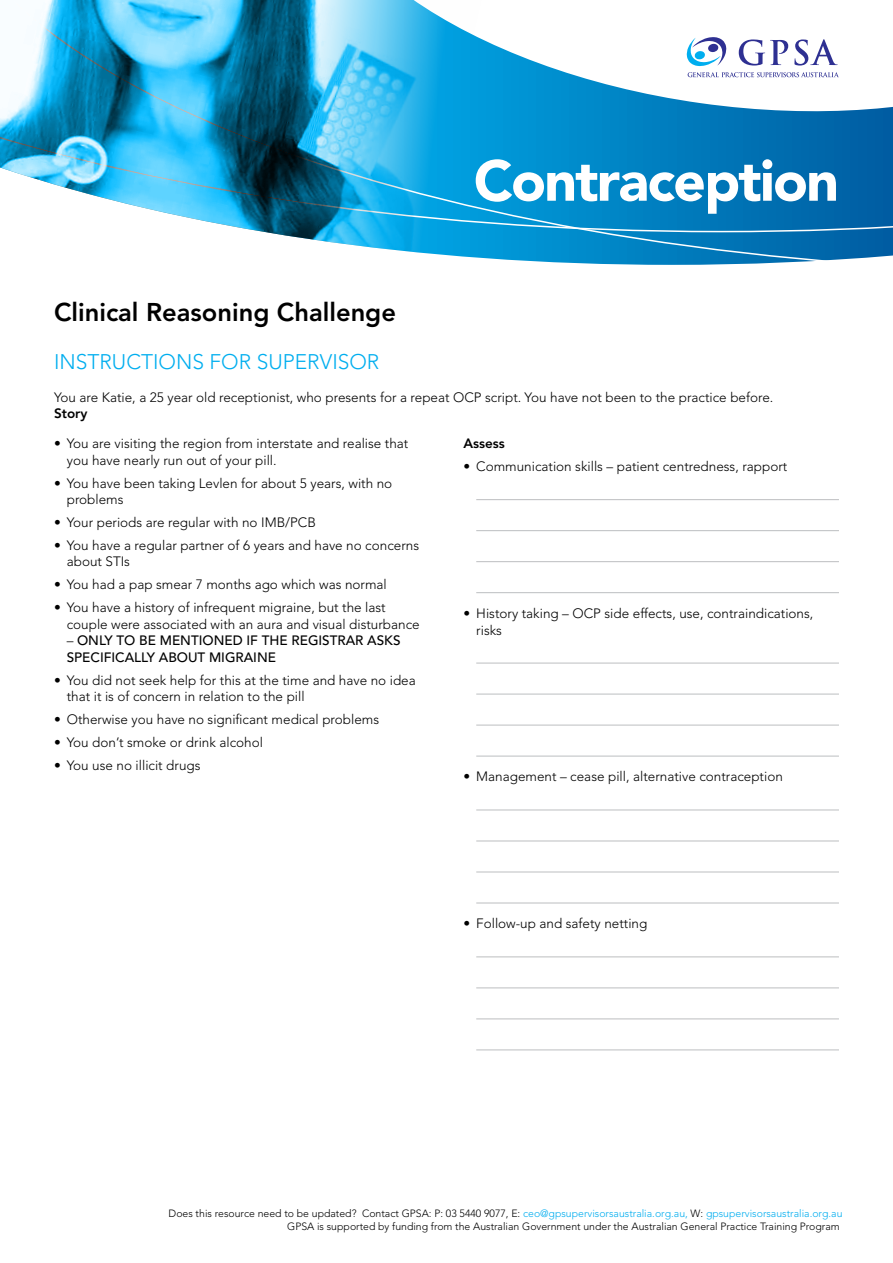
<style>
.page{position:relative;width:893px;height:1263px;background:#fff}
.page>*{position:absolute;margin:0;border:0;box-sizing:border-box;transform-origin:0 0}
.t1{font:900 57.15px "Avenir";letter-spacing:-.03em;color:#fff}
.t2{font:800 25.5px "Avenir LT Std";color:#000}
.t3{font:300 21px "Avenir";color:#00aeef}
.t4{font:300 13.5px/16.5px "Avenir";color:#000}
.t5{font:500 13.5px/16.5px "Avenir";color:#000}
.t6{font:800 13.5px "Avenir";color:#000}
.t7{font:300 10.5px/13.5px "Avenir";color:#000;text-align:right}
.s1{font-weight:300}
.s2{color:#00adef}
</style>
<div class="page">
<svg style="left:485px;top:232px;width:408px;height:33px;background:#1c8ac4"></svg>
<svg style="left:485px;top:40px;width:408px;height:192px"></svg>
<img style="left:0;top:0;width:485px;height:259px">
<svg style="left:687px;top:37px;width:39px;height:29px"></svg>
<svg style="left:688px;top:72px;width:151px;height:5px"></svg>
<svg style="left:739px;top:39px;width:49px;height:27px"></svg>
<svg style="left:794px;top:39px;width:44px;height:27px"></svg>
<hr style="left:476px;top:499px;width:363px;height:1px;background:#bcbec0">
<hr style="left:476px;top:530px;width:363px;height:1px;background:#bcbec0">
<hr style="left:476px;top:561px;width:363px;height:1px;background:#bcbec0">
<hr style="left:476px;top:592px;width:363px;height:1px;background:#bcbec0">
<hr style="left:476px;top:663px;width:363px;height:1px;background:#bcbec0">
<hr style="left:476px;top:694px;width:363px;height:1px;background:#bcbec0">
<hr style="left:476px;top:725px;width:363px;height:1px;background:#bcbec0">
<hr style="left:476px;top:756px;width:363px;height:1px;background:#bcbec0">
<hr style="left:476px;top:810px;width:363px;height:1px;background:#bcbec0">
<hr style="left:476px;top:841px;width:363px;height:1px;background:#bcbec0">
<hr style="left:476px;top:872px;width:363px;height:1px;background:#bcbec0">
<hr style="left:476px;top:903px;width:363px;height:1px;background:#bcbec0">
<hr style="left:476px;top:956px;width:363px;height:1px;background:#bcbec0">
<hr style="left:476px;top:987px;width:363px;height:1px;background:#bcbec0">
<hr style="left:476px;top:1018px;width:363px;height:1px;background:#bcbec0">
<hr style="left:476px;top:1049px;width:363px;height:1px;background:#bcbec0">
<h1 class="t1" style="left:474px;top:146px;width:367px">Contraception</h1>
<h2 class="t2" style="left:54px;top:297px;width:343px">Clinical Reasoning Challenge</h2>
<h3 class="t3" style="left:54px;top:349px;width:327px">INSTRUCTIONS FOR SUPERVISOR</h3>
<p class="t4" style="left:54px;top:389px;width:721px">You are Katie, a 25 year old receptionist, who presents for a repeat OCP script. You have not been to the practice before.</p>
<p class="t6" style="left:54px;top:406px;width:35px">Story</p>
<p class="t4" style="left:67px;top:435px;width:343px;text-indent:-13px">• You are visiting the region from interstate and realise that you have nearly run out of your pill.</p>
<p class="t4" style="left:67px;top:475px;width:327px;text-indent:-13px">• You have been taking Levlen for about 5 years, with no problems</p>
<p class="t4" style="left:54px;top:514px;width:263px">• Your periods are regular with no IMB/PCB</p>
<p class="t4" style="left:67px;top:537px;width:354px;text-indent:-13px">• You have a regular partner of 6 years and have no concerns about STIs</p>
<p class="t4" style="left:54px;top:576px;width:334px">• You had a pap smear 7 months ago which was normal</p>
<p class="t4" style="left:67px;top:599px;width:354px;text-indent:-13px">• You have a history of infrequent migraine, but the last couple were associated with an aura and visual disturbance</p>
<p class="t5" style="left:67px;top:633px;width:335px"><span class="s1">–</span> ONLY TO BE MENTIONED IF THE REGISTRAR ASKS<br>SPECIFICALLY ABOUT MIGRAINE</p>
<p class="t4" style="left:67px;top:672px;width:350px;text-indent:-13px">• You did not seek help for this at the time and have no idea that it is of concern in relation to the pill</p>
<p class="t4" style="left:54px;top:711px;width:327px">• Otherwise you have no significant medical problems</p>
<p class="t4" style="left:54px;top:734px;width:210px">• You don’t smoke or drink alcohol</p>
<p class="t4" style="left:54px;top:757px;width:148px">• You use no illicit drugs</p>
<p class="t6" style="left:463px;top:436px;width:43px">Assess</p>
<p class="t4" style="left:463px;top:458px;width:325px">• Communication skills – patient centredness, rapport</p>
<p class="t4" style="left:476px;top:605px;width:339px;text-indent:-13px">• History taking – OCP side effects, use, contraindications, risks</p>
<p class="t4" style="left:463px;top:768px;width:321px">• Management – cease pill, alternative contraception</p>
<p class="t4" style="left:463px;top:915px;width:185px">• Follow-up and safety netting</p>
<p class="t7" style="left:169px;top:1206px;width:675px">Does this resource need to be updated? Contact GPSA: P: 03 5440 9077, E: <span class="s2">ceo@gpsupervisorsaustralia.org.au,</span> W: <span class="s2">gpsupervisorsaustralia.org.au<br></span>GPSA is supported by funding from the Australian Government under the Australian General Practice Training Program</p>
</div>
